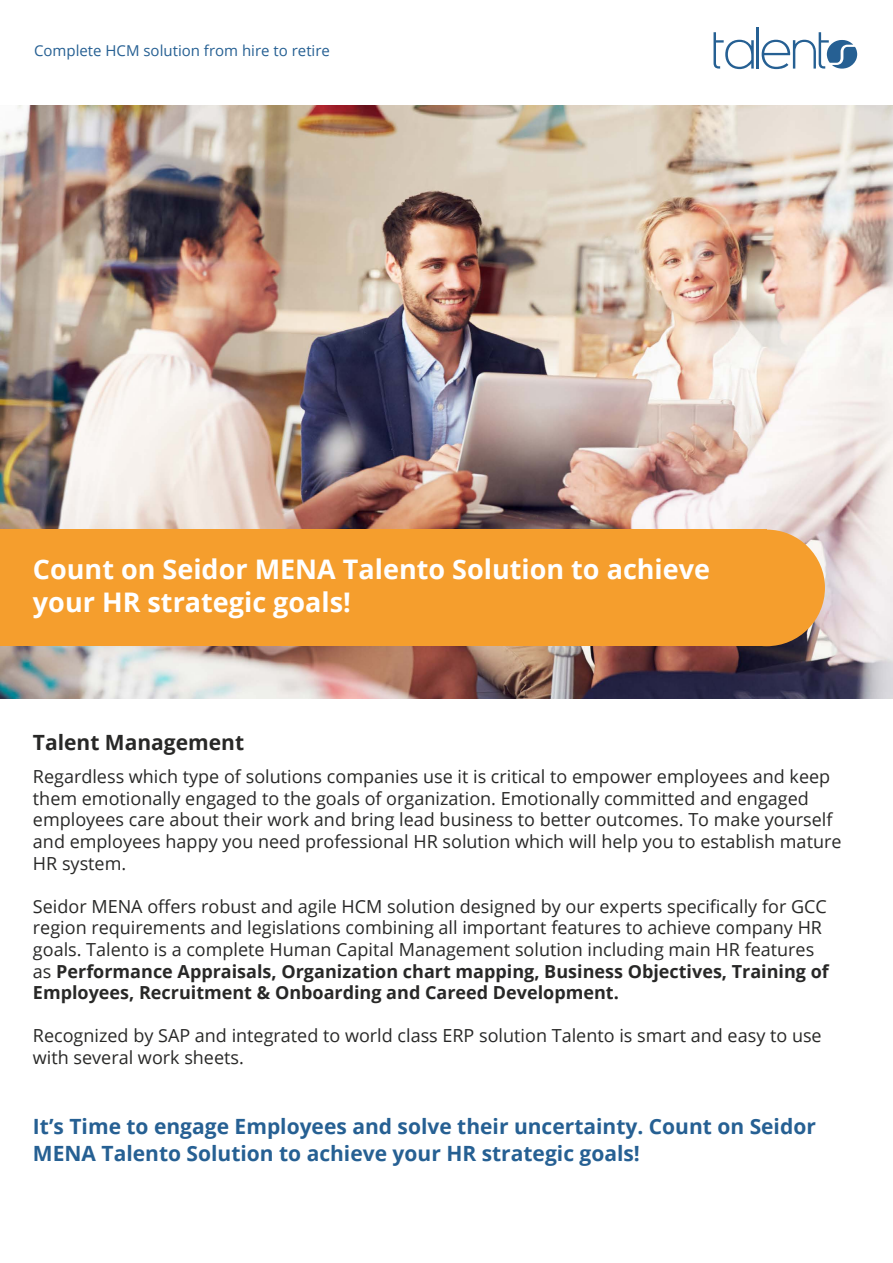
<style>
.page{position:relative;width:893px;height:1263px;background:#fff}
.page>*{position:absolute;margin:0;border:0;box-sizing:border-box;transform-origin:0 0}
.t1{font:700 27px/32.4px "Open Sans";color:#fff}
.t2{font:700 21px/27px "Open Sans";color:#266093}
.t3{font:700 21px "Open Sans";color:#282827}
.t4{font:18px/21.6px "Open Sans";color:#282827}
.t5{font:15px "Open Sans";color:#266093}
.s1{font-weight:700}
</style>
<div class="page">
<svg style="left:713px;top:32px;width:41px;height:37px"></svg>
<hr style="left:756px;top:27px;width:3px;height:42px;background:#266093">
<svg style="left:762px;top:32px;width:96px;height:37px"></svg>
<img style="left:0;top:105px;width:893px;height:593px">
<div style="left:0;top:529px;width:767px;height:117px;background:#f59e2d"></div>
<div style="left:708px;top:530px;width:117px;height:116px;background:#f59e2d;border-radius:50%"></div>
<p class="t5" style="left:34px;top:40px;width:297px">Complete HCM solution from hire to retire</p>
<h1 class="t1" style="left:33px;top:553px;width:679px">Count on Seidor MENA Talento Solution to achieve your HR strategic goals!</h1>
<p class="t3" style="left:33px;top:727px;width:213px">Talent Management</p>
<p class="t4" style="left:33px;top:765px;width:810px">Regardless which type of solutions companies use it is critical to empower employees and keep them emotionally engaged to the goals of organization. Emotionally committed and engaged employees care about their work and bring lead business to better outcomes. To make yourself and employees happy you need professional HR solution which will help you to establish mature HR system.</p>
<p class="t4" style="left:33px;top:895px;width:797px">Seidor MENA offers robust and agile HCM solution designed by our experts specifically for GCC region requirements and legislations combining all important features to achieve company HR goals. Talento is a complete Human Capital Management solution including main HR features as <span class="s1">Performance Appraisals, Organization chart mapping, Business Objectives, Training of Employees, Recruitment &amp; Onboarding and Careed Development.</span></p>
<p class="t4" style="left:33px;top:1025px;width:790px">Recognized by SAP and integrated to world class ERP solution Talento is smart and easy to use with several work sheets.</p>
<p class="t2" style="left:33px;top:1112px;width:784px">It’s Time to engage Employees and solve their uncertainty. Count on Seidor<br>MENA Talento Solution to achieve your HR strategic goals!</p>
</div>
